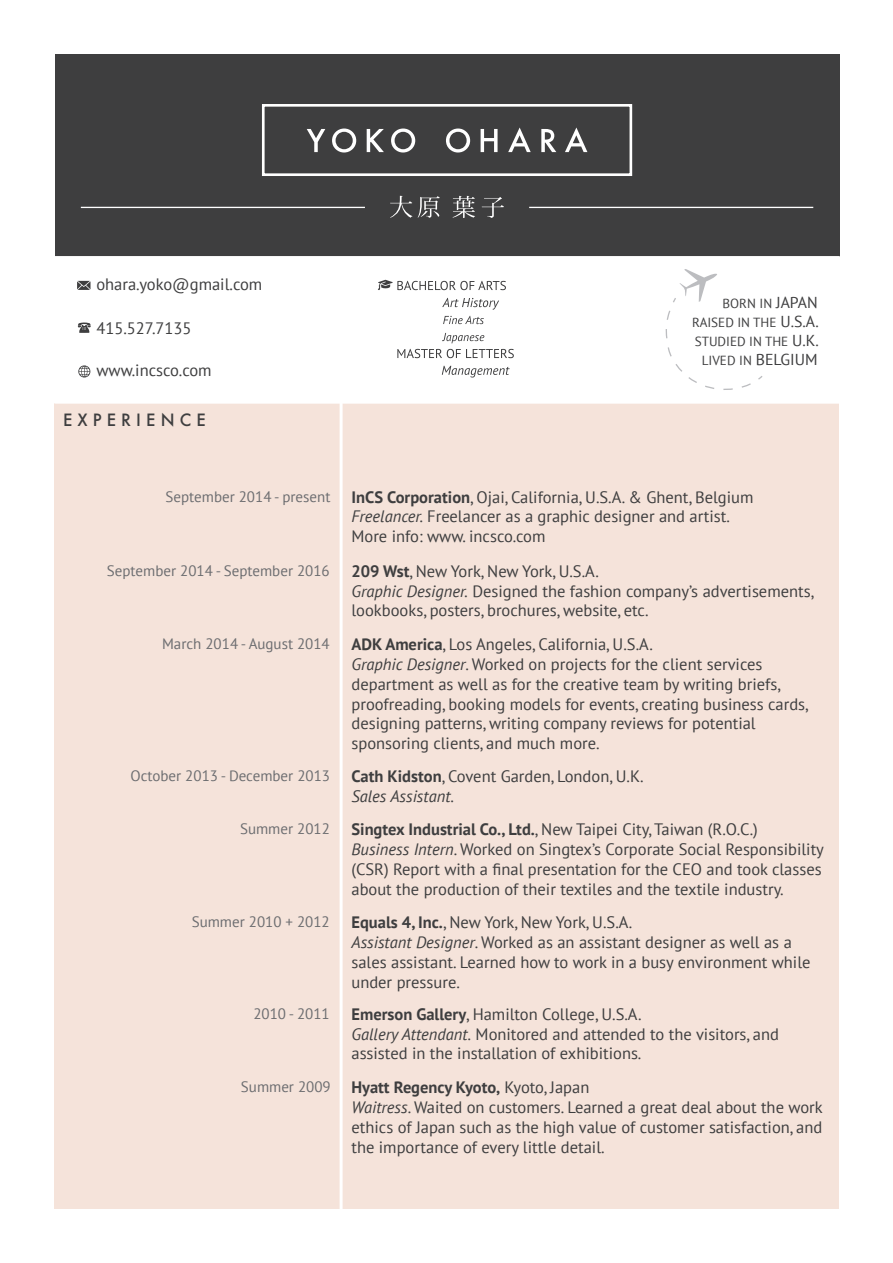
<style>
.page{position:relative;width:893px;height:1263px;background:#fff}
.page>*{position:absolute;margin:0;border:0;box-sizing:border-box;transform-origin:0 0}
.t1{font:16.5px/19.8px "PT Sans";color:#3e3e3f}
.t2{font:italic 16.5px "PT Sans";color:#3e3e3f}
.t3{font:500 16.5px "Futura";color:#3e3e3f}
.t4{font:15px "PT Sans";color:#6c6d70}
.t5{font:13.2px/19px "PT Sans";color:#3e3e3f;text-align:right}
.s1{font-size:15.75px}
.s2{font-weight:700}
.s3{font-style:italic}
.s4{font-style:normal}
</style>
<div class="page">
<div style="left:54px;top:399px;width:785px;height:810px;background:#f5e3da"></div>
<div style="left:55px;top:54px;width:784px;height:206px;background:#3e3e3f"></div>
<svg style="left:453px;top:196px;width:22px;height:22px"></svg>
<svg style="left:482px;top:197px;width:22px;height:21px"></svg>
<svg style="left:390px;top:196px;width:22px;height:22px"></svg>
<svg style="left:418px;top:196px;width:22px;height:22px"></svg>
<svg style="left:307px;top:129px;width:18px;height:23px"></svg>
<svg style="left:332px;top:129px;width:24px;height:24px"></svg>
<svg style="left:367px;top:129px;width:17px;height:23px"></svg>
<svg style="left:391px;top:129px;width:24px;height:24px"></svg>
<svg style="left:446px;top:129px;width:24px;height:24px"></svg>
<svg style="left:481px;top:129px;width:17px;height:23px"></svg>
<svg style="left:508px;top:127px;width:23px;height:25px"></svg>
<svg style="left:541px;top:129px;width:15px;height:23px"></svg>
<svg style="left:565px;top:127px;width:22px;height:25px"></svg>
<div style="left:262px;top:104px;width:370px;height:72px;border:3px solid #fff"></div>
<hr style="left:529px;top:207px;width:284px;height:1px;background:#fff">
<hr style="left:81px;top:207px;width:284px;height:1px;background:#fff">
<svg style="left:665px;top:269px;width:98px;height:121px"></svg>
<svg style="left:378px;top:280px;width:128px;height:10px"></svg>
<svg style="left:442px;top:298px;width:57px;height:12px"></svg>
<svg style="left:443px;top:316px;width:41px;height:8px"></svg>
<svg style="left:442px;top:333px;width:42px;height:10px"></svg>
<svg style="left:397px;top:349px;width:117px;height:9px"></svg>
<svg style="left:442px;top:366px;width:68px;height:11px"></svg>
<svg style="left:77px;top:281px;width:14px;height:9px"></svg>
<svg style="left:78px;top:365px;width:12px;height:13px"></svg>
<svg style="left:78px;top:322px;width:13px;height:11px"></svg>
<hr style="left:340px;top:400px;width:3px;height:810px;background:#fff">
<div style="left:54px;top:396px;width:813px;height:7px;background:#fff"></div>
<div style="left:54px;top:256px;width:813px;height:7px;background:#fff"></div>
<p class="t1" style="left:96px;top:274px;width:167px">ohara.yoko@gmail.com</p>
<p class="t1" style="left:96px;top:318px;width:97px">415.527.7135</p>
<p class="t1" style="left:96px;top:360px;width:117px">www.incsco.com</p>
<p class="t3" style="left:63px;top:409px;width:144px">E X P E R I E N C E</p>
<p class="t5" style="left:692px;top:294px;width:128px">BORN IN <span class="s1">JAPAN<br></span>RAISED IN THE <span class="s1">U.S.A.<br></span>STUDIED IN THE <span class="s1">U.K.<br></span>LIVED IN <span class="s1">BELGIUM</span></p>
<p class="t4" style="left:166px;top:487px;width:166px">September 2014 - present</p>
<p class="t1" style="left:351px;top:486px;width:404px"><span class="s2">InCS Corporation</span>, Ojai, California, U.S.A. &amp; Ghent, Belgium</p>
<p class="t1" style="left:351px;top:506px;width:380px"><span class="s3">Freelancer.</span> Freelancer as a graphic designer and artist.</p>
<p class="t1" style="left:351px;top:526px;width:196px">More info: www. incsco.com</p>
<p class="t4" style="left:107px;top:561px;width:224px">September 2014 - September 2016</p>
<p class="t4" style="left:162px;top:634px;width:169px">March 2014 - August 2014</p>
<p class="t4" style="left:130px;top:766px;width:201px">October 2013 - December 2013</p>
<p class="t1" style="left:351px;top:561px;width:249px"><span class="s2">209 Wst</span>, New York, New York, U.S.A.</p>
<p class="t1" style="left:351px;top:580px;width:464px"><span class="s3">Graphic Designer.</span> Designed the fashion company’s advertisements, lookbooks, posters, brochures, website, etc.</p>
<p class="t1" style="left:351px;top:634px;width:303px"><span class="s2">ADK America</span>, Los Angeles, California, U.S.A.</p>
<p class="t1" style="left:351px;top:654px;width:412px"><span class="s3">Graphic Designer</span>. Worked on projects for the client services</p>
<p class="t1" style="left:351px;top:674px;width:431px">department as well as for the creative team by writing briefs,</p>
<p class="t1" style="left:351px;top:693px;width:458px">proofreading, booking models for events, creating business cards, designing patterns, writing company reviews for potential</p>
<p class="t1" style="left:351px;top:733px;width:250px">sponsoring clients, and much more.</p>
<p class="t1" style="left:351px;top:766px;width:294px"><span class="s2">Cath Kidston</span>, Covent Garden, London, U.K.</p>
<p class="t2" style="left:351px;top:786px;width:104px">Sales Assistant<span class="s4">.</span></p>
<p class="t4" style="left:240px;top:819px;width:91px">Summer 2012</p>
<p class="t1" style="left:351px;top:819px;width:408px"><span class="s2">Singtex Industrial Co., Ltd.</span>, New Taipei City, Taiwan (R.O.C.)</p>
<p class="t1" style="left:351px;top:839px;width:474px"><span class="s3">Business Intern</span>. Worked on Singtex’s Corporate Social Responsibility (CSR) Report with a final presentation for the CEO and took classes about the production of their textiles and the textile industry.</p>
<p class="t4" style="left:192px;top:912px;width:140px">Summer 2010 + 2012</p>
<p class="t1" style="left:351px;top:912px;width:282px"><span class="s2">Equals 4, Inc.</span>, New York, New York, U.S.A.</p>
<p class="t1" style="left:351px;top:932px;width:461px"><span class="s3">Assistant Designer</span>. Worked as an assistant designer as well as a sales assistant. Learned how to work in a busy environment while under pressure.</p>
<p class="t4" style="left:253px;top:1004px;width:78px">2010 - 2011</p>
<p class="t1" style="left:351px;top:1004px;width:429px"><span class="s2">Emerson Gallery</span>, Hamilton College, U.S.A.<br><span class="s3">Gallery Attendant.</span> Monitored and attended to the visitors, and</p>
<p class="t1" style="left:351px;top:1043px;width:292px">assisted in the installation of exhibitions.</p>
<p class="t4" style="left:241px;top:1077px;width:91px">Summer 2009</p>
<p class="t1" style="left:351px;top:1077px;width:473px"><span class="s2">Hyatt Regency Kyoto,</span> Kyoto, Japan<br><span class="s3">Waitress</span>. Waited on customers. Learned a great deal about the work ethics of Japan such as the high value of customer satisfaction, and the importance of every little detail.</p>
</div>
